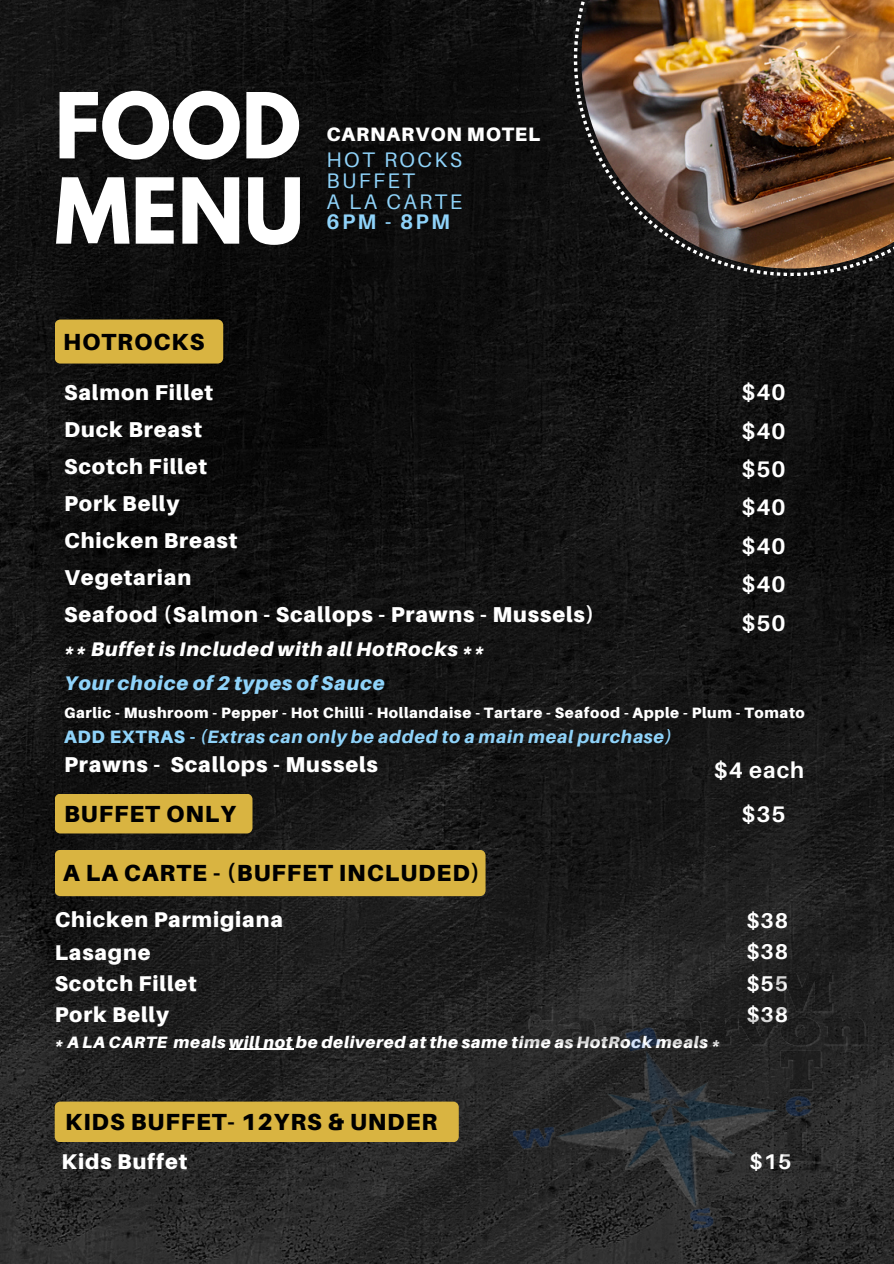
<style>
.page{position:relative;width:894px;height:1264px;background:#fff}
.page>*{position:absolute;margin:0;border:0;box-sizing:border-box;transform-origin:0 0}
.t1{font:700 80.4px/85.2px "League Spartan";color:#fff}
.t2{font:900 23.25px "Aileron";letter-spacing:.04em;color:#000}
.t3{font:700 22.5px/38.4px "Aileron";letter-spacing:.04em;color:#fff;text-align:justify}
.t4{font:900 21.45px "Aileron";letter-spacing:.04em;color:#fff}
.t5{font:900 21.3px "Aileron";letter-spacing:.04em;color:#fff}
.t6{font:700 21.3px/31.5px "Aileron";letter-spacing:.04em;color:#fff;text-align:justify}
.t7{font:21.15px/20.7px "Aileron";letter-spacing:.11em;color:#8fd3fa}
.t8{font:italic 900 19.65px "Aileron";letter-spacing:.04em;color:#fff}
.t9{font:italic 900 19.65px "Aileron";letter-spacing:.04em;color:#8fd3fa}
.t10{font:900 19.35px "Aileron";letter-spacing:.04em;color:#fff}
.t11{font:italic 800 17.85px "Aileron";letter-spacing:.04em;color:#8fd3fa}
.t12{font:italic 900 16.5px "Aileron";letter-spacing:.04em;color:#fff}
.t13{font:900 15px "Aileron";letter-spacing:.04em;color:#fff}
.s1{font-weight:700}
.s2{font-weight:900;font-style:normal}
</style>
<div class="page">
<img style="left:0;top:0;width:893px;height:1263px">
<svg style="left:573px;top:0;width:320px;height:275px;background:#242424"></svg>
<img style="left:581px;top:0;width:312px;height:268px">
<div style="left:55px;top:319px;width:168px;height:44px;background:#d9b441"></div>
<div style="left:55px;top:793px;width:197px;height:40px;background:#d9b441"></div>
<div style="left:55px;top:849px;width:430px;height:47px;background:#d9b441"></div>
<hr style="left:229px;top:1048px;width:64px;height:1px;background:#fff">
<div style="left:55px;top:1101px;width:403px;height:41px;background:#d9b441"></div>
<img style="left:511px;top:973px;width:356px;height:256px">
<h1 class="t1" style="left:55px;top:94px;width:251px">FOOD<br>MENU</h1>
<p class="t10" style="left:326px;top:122px;width:215px">CARNARVON MOTEL</p>
<p class="t7" style="left:326px;top:149px;width:137px">HOT ROCKS<br>BUFFET<br>A LA CARTE<br><span class="s1">6PM - 8PM</span></p>
<h4 class="t2" style="left:63px;top:327px;width:143px">HOTROCKS</h4>
<p class="t3" style="left:741px;top:373px;width:46px">$40 $40 $50 $40 $40 $40 $50</p>
<h3 class="t4" style="left:64px;top:379px;width:151px">Salmon Fillet</h3>
<h5 class="t4" style="left:64px;top:416px;width:139px">Duck Breast</h5>
<h2 class="t4" style="left:64px;top:453px;width:144px">Scotch Fillet</h2>
<p class="t4" style="left:64px;top:490px;width:117px">Pork Belly</p>
<p class="t4" style="left:64px;top:527px;width:175px">Chicken Breast</p>
<p class="t4" style="left:64px;top:564px;width:129px">Vegetarian</p>
<p class="t4" style="left:64px;top:601px;width:531px">Seafood (Salmon - Scallops - Prawns - Mussels)</p>
<p class="t8" style="left:64px;top:637px;width:422px">** Buffet is Included with all HotRocks **</p>
<p class="t9" style="left:64px;top:671px;width:322px">Your choice of 2 types of Sauce</p>
<p class="t13" style="left:64px;top:703px;width:742px">Garlic - Mushroom - Pepper - Hot Chilli - Hollandaise - Tartare - Seafood - Apple - Plum - Tomato</p>
<p class="t11" style="left:64px;top:725px;width:609px"><span class="s2">ADD EXTRAS -</span> (Extras can only be added to a main meal purchase)</p>
<p class="t4" style="left:64px;top:751px;width:315px">Prawns - Scallops - Mussels</p>
<p class="t2" style="left:64px;top:799px;width:173px">BUFFET ONLY</p>
<h4 class="t3" style="left:713px;top:750px;width:92px">$4 each</h4>
<p class="t3" style="left:741px;top:794px;width:46px">$35</p>
<p class="t2" style="left:63px;top:858px;width:418px">A LA CARTE - (BUFFET INCLUDED)</p>
<h4 class="t5" style="left:55px;top:906px;width:229px">Chicken Parmigiana</h4>
<h2 class="t5" style="left:55px;top:939px;width:97px">Lasagne</h2>
<h4 class="t5" style="left:55px;top:970px;width:143px">Scotch Fillet</h4>
<h2 class="t5" style="left:55px;top:1001px;width:116px">Pork Belly</h2>
<p class="t12" style="left:55px;top:1031px;width:667px">* A LA CARTE meals will not be delivered at the same time as HotRock meals *</p>
<h2 class="t2" style="left:65px;top:1107px;width:374px">KIDS BUFFET- 12YRS &amp; UNDER</h2>
<p class="t6" style="left:746px;top:904px;width:43px">$38 $38 $55 $38</p>
<h4 class="t5" style="left:61px;top:1148px;width:127px">Kids Buffet</h4>
<p class="t6" style="left:749px;top:1145px;width:43px">$15</p>
</div>
